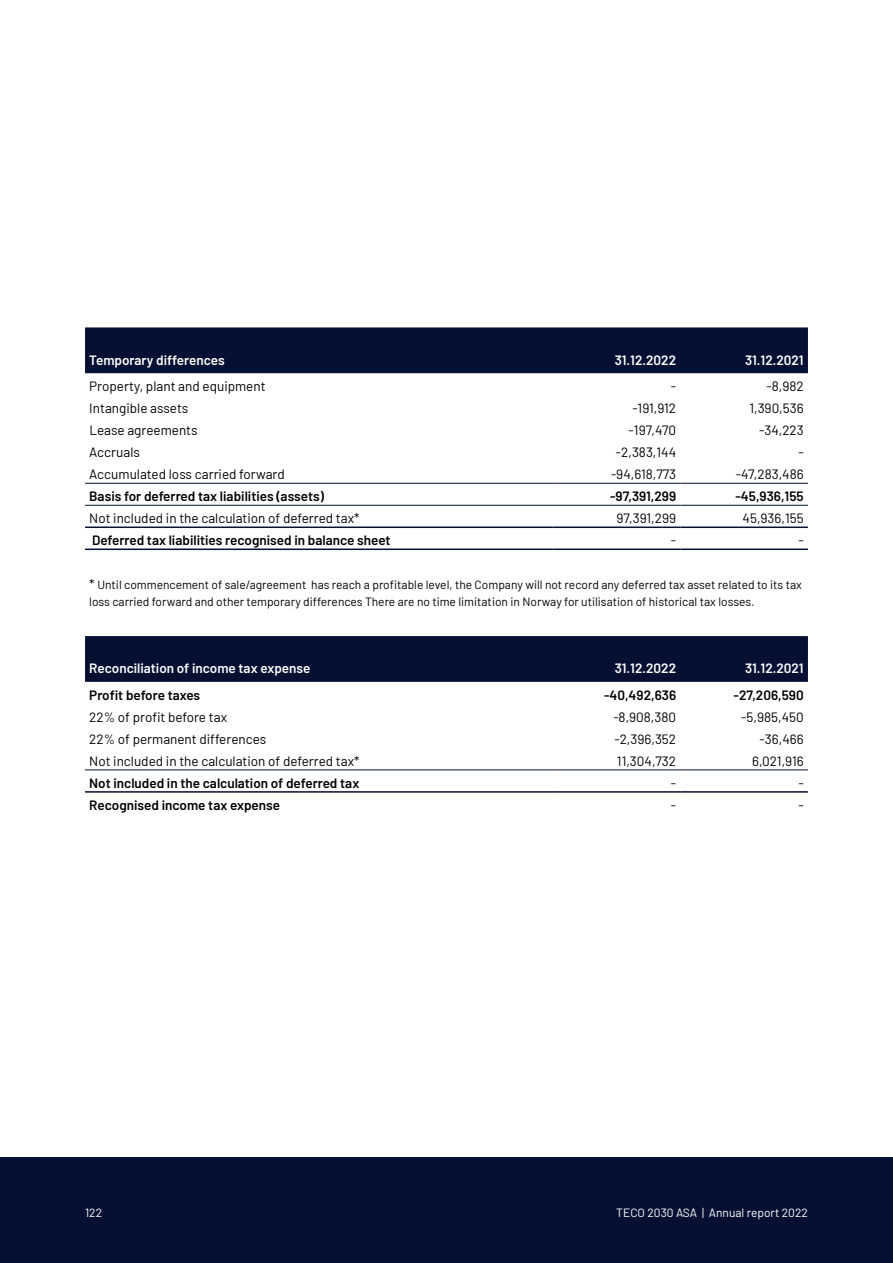
<style>
.page{position:relative;width:893px;height:1263px;background:#fff}
.page>*{position:absolute;margin:0;border:0;box-sizing:border-box;transform-origin:0 0}
.t1{font:13.5px "Barlow";color:#000}
.t2{font:600 13.5px "Barlow";color:#000}
.t3{font:600 13.5px "Barlow";color:#fff}
.t4{font:12px/16.5px "Barlow";color:#000}
.t5{font:12px "Barlow";color:#fff}
.s1{font-size:13.5px}
</style>
<div class="page">
<div style="left:0;top:1157px;width:893px;height:106px;background:#051032"></div>
<div style="left:85px;top:327px;width:723px;height:46px;background:#051032"></div>
<hr style="left:85px;top:548px;width:468px;height:2px;background:#051032">
<hr style="left:553px;top:548px;width:127px;height:2px;background:#051032">
<hr style="left:680px;top:548px;width:128px;height:2px;background:#051032">
<hr style="left:85px;top:483px;width:468px;height:1px;background:#051032">
<hr style="left:553px;top:483px;width:127px;height:1px;background:#051032">
<hr style="left:680px;top:483px;width:128px;height:1px;background:#051032">
<hr style="left:85px;top:505px;width:468px;height:1px;background:#051032">
<hr style="left:553px;top:505px;width:127px;height:1px;background:#051032">
<hr style="left:680px;top:505px;width:128px;height:1px;background:#051032">
<hr style="left:85px;top:526px;width:468px;height:2px;background:#051032">
<hr style="left:553px;top:526px;width:127px;height:2px;background:#051032">
<hr style="left:680px;top:526px;width:128px;height:2px;background:#051032">
<div style="left:85px;top:636px;width:723px;height:46px;background:#051032"></div>
<hr style="left:85px;top:769px;width:468px;height:1px;background:#051032">
<hr style="left:553px;top:769px;width:127px;height:1px;background:#051032">
<hr style="left:680px;top:769px;width:128px;height:1px;background:#051032">
<hr style="left:85px;top:791px;width:468px;height:2px;background:#051032">
<hr style="left:553px;top:791px;width:127px;height:2px;background:#051032">
<hr style="left:680px;top:791px;width:128px;height:2px;background:#051032">
<p class="t3" style="left:89px;top:350px;width:137px">Temporary differences</p>
<p class="t3" style="left:615px;top:350px;width:63px">31.12.2022</p>
<p class="t3" style="left:745px;top:350px;width:60px">31.12.2021</p>
<p class="t1" style="left:89px;top:376px;width:178px">Property, plant and equipment</p>
<p class="t1" style="left:671px;top:376px;width:7px">-</p>
<p class="t1" style="left:766px;top:376px;width:39px">-8,982</p>
<p class="t1" style="left:89px;top:398px;width:101px">Intangible assets</p>
<p class="t1" style="left:632px;top:398px;width:45px">-191,912</p>
<p class="t1" style="left:749px;top:398px;width:56px">1,390,536</p>
<p class="t1" style="left:89px;top:420px;width:110px">Lease agreements</p>
<p class="t1" style="left:629px;top:420px;width:49px">-197,470</p>
<p class="t1" style="left:759px;top:420px;width:46px">-34,223</p>
<p class="t1" style="left:89px;top:442px;width:52px">Accruals</p>
<p class="t1" style="left:616px;top:442px;width:62px">-2,383,144</p>
<p class="t1" style="left:798px;top:442px;width:7px">-</p>
<p class="t1" style="left:89px;top:464px;width:197px">Accumulated loss carried forward</p>
<p class="t1" style="left:611px;top:464px;width:67px">-94,618,773</p>
<p class="t1" style="left:736px;top:464px;width:69px">-47,283,486</p>
<p class="t2" style="left:89px;top:486px;width:236px">Basis for deferred tax liabilities (assets)</p>
<p class="t2" style="left:610px;top:486px;width:67px">-97,391,299</p>
<p class="t2" style="left:735px;top:486px;width:70px">-45,936,155</p>
<p class="t1" style="left:89px;top:508px;width:272px">Not included in the calculation of deferred tax*</p>
<p class="t1" style="left:616px;top:508px;width:61px">97,391,299</p>
<p class="t1" style="left:743px;top:508px;width:63px">45,936,155</p>
<p class="t2" style="left:92px;top:530px;width:300px">Deferred tax liabilities recognised in balance sheet</p>
<p class="t1" style="left:671px;top:530px;width:7px">-</p>
<p class="t1" style="left:798px;top:530px;width:7px">-</p>
<p class="t4" style="left:89px;top:575px;width:714px"><span class="s1">*</span> Until commencement of sale/agreement has reach a profitable level, the Company will not record any deferred tax asset related to its tax loss carried forward and other temporary differences There are no time limitation in Norway for utilisation of historical tax losses.</p>
<p class="t3" style="left:89px;top:659px;width:223px">Reconciliation of income tax expense</p>
<p class="t3" style="left:615px;top:659px;width:63px">31.12.2022</p>
<p class="t3" style="left:745px;top:659px;width:60px">31.12.2021</p>
<p class="t2" style="left:89px;top:685px;width:112px">Profit before taxes</p>
<p class="t2" style="left:604px;top:685px;width:74px">-40,492,636</p>
<p class="t2" style="left:734px;top:685px;width:72px">-27,206,590</p>
<p class="t1" style="left:89px;top:707px;width:139px">22% of profit before tax</p>
<p class="t1" style="left:613px;top:707px;width:64px">-8,908,380</p>
<p class="t1" style="left:741px;top:707px;width:64px">-5,985,450</p>
<p class="t1" style="left:89px;top:729px;width:178px">22% of permanent differences</p>
<p class="t1" style="left:614px;top:729px;width:63px">-2,396,352</p>
<p class="t1" style="left:759px;top:729px;width:46px">-36,466</p>
<p class="t1" style="left:89px;top:751px;width:272px">Not included in the calculation of deferred tax*</p>
<p class="t1" style="left:617px;top:751px;width:61px">11,304,732</p>
<p class="t1" style="left:752px;top:751px;width:53px">6,021,916</p>
<p class="t2" style="left:89px;top:773px;width:271px">Not included in the calculation of deferred tax</p>
<p class="t1" style="left:671px;top:773px;width:7px">-</p>
<p class="t1" style="left:798px;top:773px;width:7px">-</p>
<p class="t2" style="left:89px;top:795px;width:192px">Recognised income tax expense</p>
<p class="t1" style="left:671px;top:795px;width:7px">-</p>
<p class="t1" style="left:798px;top:795px;width:7px">-</p>
<p class="t5" style="left:85px;top:1203px;width:19px">122</p>
<p class="t5" style="left:616px;top:1203px;width:193px">TECO 2030 ASA | Annual report 2022</p>
</div>
